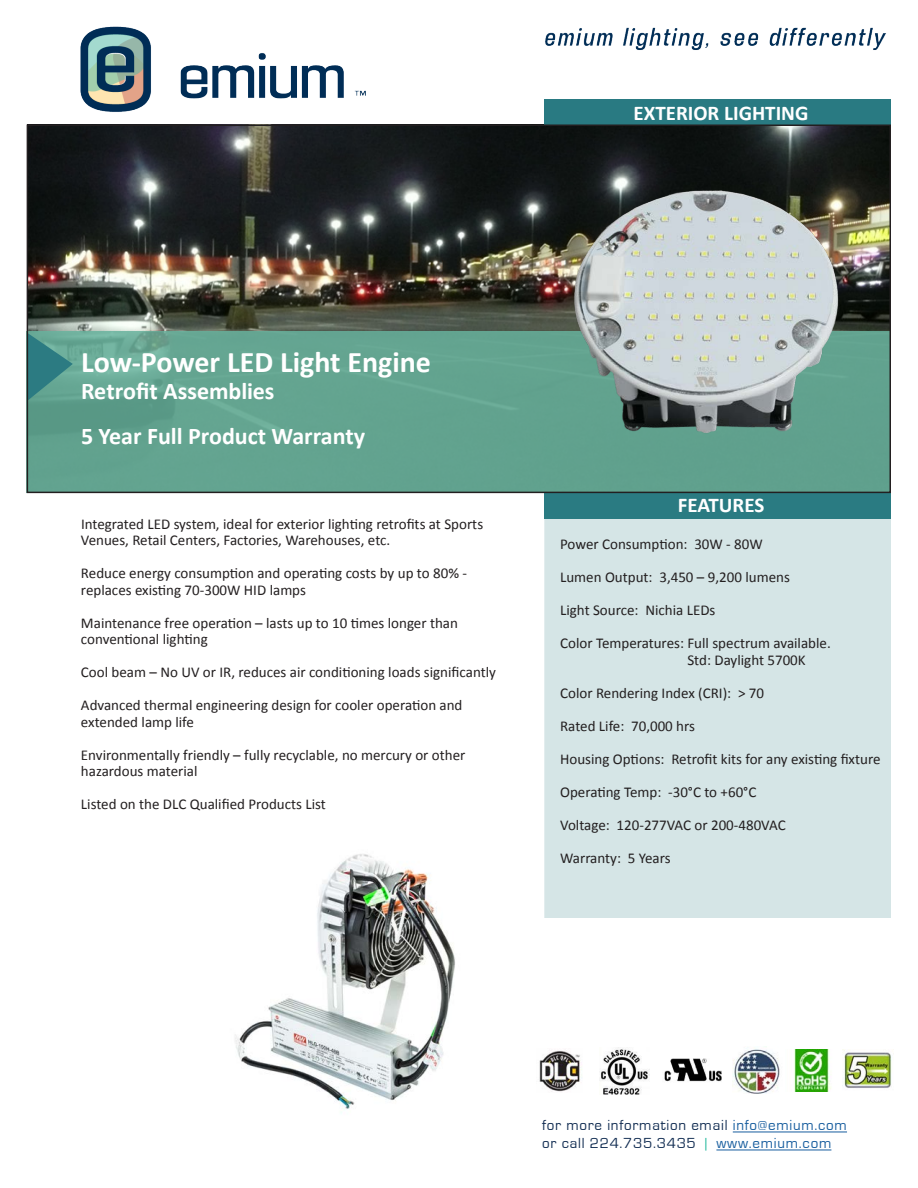
<style>
.page{position:relative;width:918px;height:1188px;background:#fff}
.page>*{position:absolute;margin:0;border:0;box-sizing:border-box;transform-origin:0 0}
.t1{font:700 30px "Calibri";color:#fff}
.t2{font:700 24px "Calibri";color:#fff}
.t3{font:700 21px "Calibri";color:#fff}
.t4{font:15px/16.5px "Calibri";color:#231f20}
.t5{font:15px "Eurostile";letter-spacing:.05em;color:#132e53}
.s1{color:#175d9e}
.s2{color:#2dbca1}
</style>
<div class="page">
<img style="left:30px;top:127px;width:858px;height:204px">
<div style="left:27px;top:331px;width:864px;height:162px;background:#62a38f"></div>
<div style="left:544px;top:492px;width:347px;height:426px;background:#d5e5e6"></div>
<div style="left:544px;top:493px;width:347px;height:26px;background:#2a7b82"></div>
<img style="left:80px;top:26px;width:286px;height:86px">
<img style="left:545px;top:27px;width:341px;height:23px">
<div style="left:544px;top:99px;width:347px;height:26px;background:#297a82"></div>
<hr style="left:733px;top:1131px;width:114px;height:1px;background:#175d9e">
<hr style="left:716px;top:1149px;width:115px;height:1px;background:#175d9e">
<svg style="left:30px;top:333px;width:43px;height:66px"></svg>
<div style="left:27px;top:124px;width:864px;height:369px;border:2px solid #231f20"></div>
<img style="left:235px;top:854px;width:220px;height:259px">
<img style="left:539px;top:1051px;width:43px;height:41px">
<img style="left:601px;top:1047px;width:48px;height:47px">
<img style="left:664px;top:1058px;width:58px;height:24px">
<img style="left:732px;top:1046px;width:48px;height:47px">
<img style="left:794px;top:1050px;width:37px;height:41px">
<img style="left:842px;top:1049px;width:50px;height:39px">
<img style="left:568px;top:176px;width:279px;height:257px">
<p class="t3" style="left:634px;top:100px;width:176px">EXTERIOR LIGHTING</p>
<p class="t1" style="left:81px;top:343px;width:351px">Low-Power LED Light Engine</p>
<p class="t2" style="left:81px;top:376px;width:195px">Retrofit Assemblies</p>
<p class="t2" style="left:81px;top:421px;width:286px">5 Year Full Product Warranty</p>
<p class="t4" style="left:81px;top:515px;width:404px">Integrated LED system, ideal for exterior lighting retrofits at Sports<br>Venues, Retail Centers, Factories, Warehouses, etc.</p>
<p class="t4" style="left:81px;top:564px;width:388px">Reduce energy consumption and operating costs by up to 80% - replaces existing 70-300W HID lamps</p>
<p class="t4" style="left:81px;top:614px;width:379px">Maintenance free operation – lasts up to 10 times longer than conventional lighting</p>
<p class="t4" style="left:81px;top:663px;width:417px">Cool beam – No UV or IR, reduces air conditioning loads significantly</p>
<p class="t4" style="left:81px;top:696px;width:383px">Advanced thermal engineering design for cooler operation and extended lamp life</p>
<p class="t4" style="left:81px;top:746px;width:386px">Environmentally friendly – fully recyclable, no mercury or other hazardous material</p>
<p class="t4" style="left:81px;top:795px;width:246px">Listed on the DLC Qualified Products List</p>
<p class="t3" style="left:678px;top:492px;width:88px">FEATURES</p>
<p class="t4" style="left:560px;top:535px;width:204px">Power Consumption: 30W - 80W</p>
<p class="t4" style="left:560px;top:568px;width:231px">Lumen Output: 3,450 – 9,200 lumens</p>
<p class="t4" style="left:560px;top:601px;width:157px">Light Source: Nichia LEDs</p>
<p class="t4" style="left:687px;top:634px;width:145px;text-indent:-127px">Color Temperatures: Full spectrum available.<br>Std: Daylight 5700K</p>
<p class="t4" style="left:560px;top:684px;width:205px">Color Rendering Index (CRI): &gt; 70</p>
<p class="t4" style="left:560px;top:717px;width:136px">Rated Life: 70,000 hrs</p>
<p class="t4" style="left:560px;top:750px;width:322px">Housing Options: Retrofit kits for any existing fixture</p>
<p class="t4" style="left:560px;top:783px;width:198px">Operating Temp: -30°C to +60°C</p>
<p class="t4" style="left:560px;top:816px;width:227px">Voltage: 120-277VAC or 200-480VAC</p>
<p class="t4" style="left:560px;top:849px;width:112px">Warranty: 5 Years</p>
<p class="t5" style="left:542px;top:1117px;width:306px">for more information email <span class="s1">info@emium.com</span></p>
<p class="t5" style="left:542px;top:1135px;width:291px">or call 224.735.3435 <span class="s2">|</span> <span class="s1">www.emium.com</span></p>
</div>
